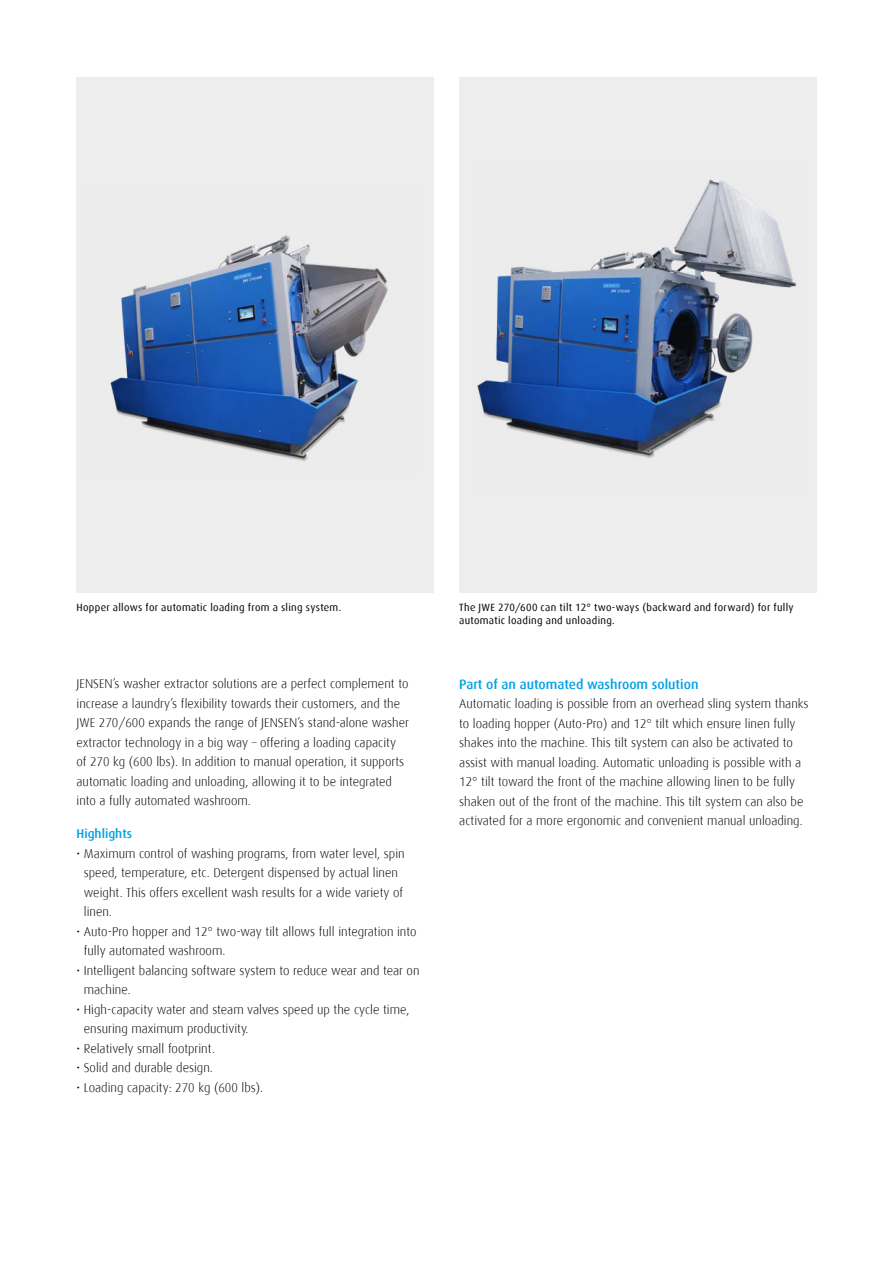
<style>
.page{position:relative;width:893px;height:1263px;background:#fff}
.page>*{position:absolute;margin:0;border:0;box-sizing:border-box;transform-origin:0 0}
.t1{font:500 13.5px "Dax";color:#00a1e4}
.t2{font:300 12.75px/19.5px "Dax";color:#000}
.t3{font:500 12.75px "Dax";color:#00a1e4}
.t4{font:10.5px/13.5px "Dax";letter-spacing:.03em;color:#000}
</style>
<div class="page">
<div style="left:77px;top:77px;width:357px;height:515px;background:#ededed"></div>
<div style="left:459px;top:77px;width:357px;height:515px;background:#ededed"></div>
<img style="left:110px;top:235px;width:278px;height:226px">
<img style="left:477px;top:179px;width:320px;height:279px">
<p class="t4" style="left:77px;top:600px;width:266px">Hopper allows for automatic loading from a sling system.</p>
<p class="t4" style="left:459px;top:600px;width:336px">The JWE 270/600 can tilt 12° two-ways (backward and forward) for fully automatic loading and unloading.</p>
<p class="t2" style="left:77px;top:674px;width:334px">JENSEN’s washer extractor solutions are a perfect complement to increase a laundry’s flexibility towards their customers, and the JWE 270/600 expands the range of JENSEN’s stand-alone washer extractor technology in a big way – offering a loading capacity of 270 kg (600 lbs). In addition to manual operation, it supports automatic loading and unloading, allowing it to be integrated into a fully automated washroom.</p>
<p class="t3" style="left:77px;top:827px;width:57px">Highlights</p>
<p class="t2" style="left:84px;top:844px;width:322px;text-indent:-7px">• Maximum control of washing programs, from water level, spin speed, temperature, etc. Detergent dispensed by actual linen weight. This offers excellent wash results for a wide variety of linen.</p>
<p class="t2" style="left:84px;top:922px;width:334px;text-indent:-7px">• Auto-Pro hopper and 12° two-way tilt allows full integration into fully automated washroom.</p>
<p class="t2" style="left:84px;top:961px;width:337px;text-indent:-7px">• Intelligent balancing software system to reduce wear and tear on machine.</p>
<p class="t2" style="left:84px;top:1000px;width:327px;text-indent:-7px">• High-capacity water and steam valves speed up the cycle time, ensuring maximum productivity.</p>
<p class="t2" style="left:77px;top:1039px;width:140px">• Relatively small footprint.</p>
<p class="t2" style="left:77px;top:1058px;width:138px">• Solid and durable design.</p>
<p class="t2" style="left:77px;top:1078px;width:188px">• Loading capacity: 270 kg (600 lbs).</p>
<p class="t1" style="left:459px;top:677px;width:241px">Part of an automated washroom solution</p>
<p class="t2" style="left:459px;top:694px;width:351px">Automatic loading is possible from an overhead sling system thanks to loading hopper (Auto-Pro) and 12° tilt which ensure linen fully shakes into the machine. This tilt system can also be activated to assist with manual loading. Automatic unloading is possible with a 12° tilt toward the front of the machine allowing linen to be fully shaken out of the front of the machine. This tilt system can also be activated for a more ergonomic and convenient manual unloading.</p>
</div>
